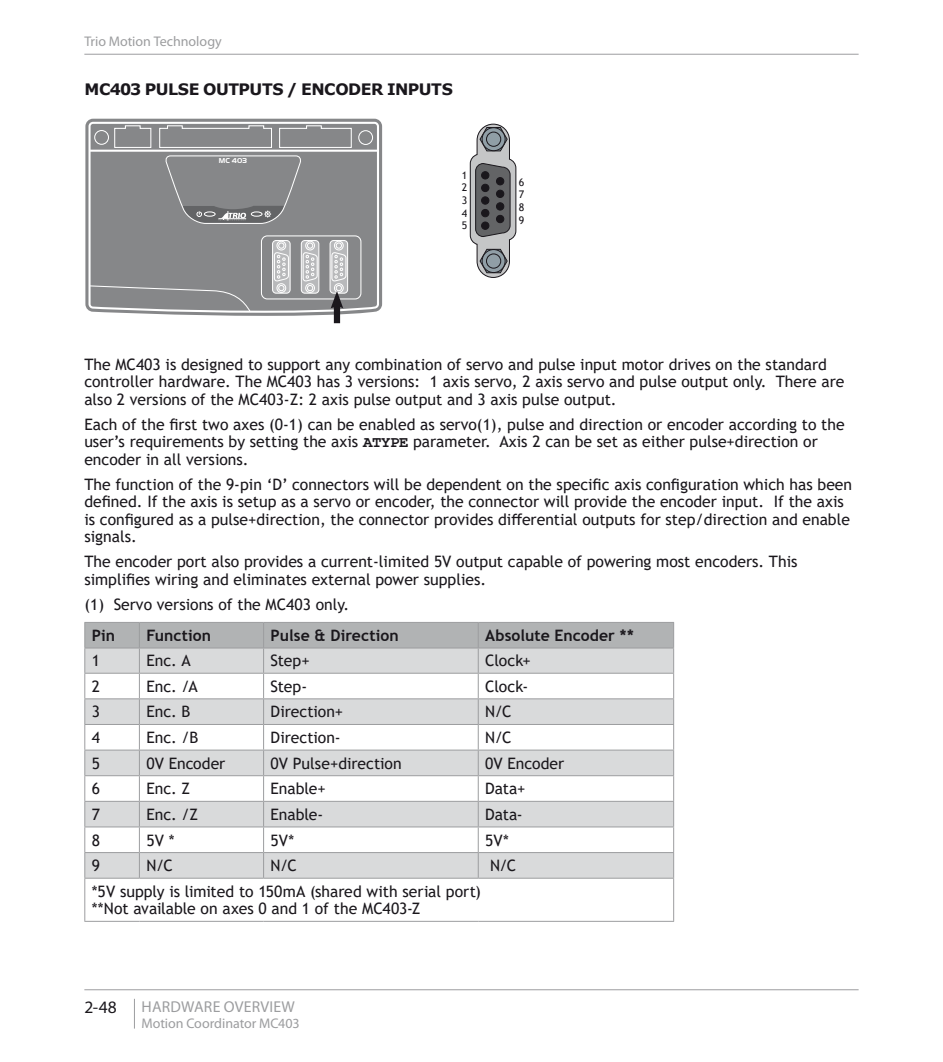
<style>
.page{position:relative;width:943px;height:1062px;background:#fff}
.page>*{position:absolute;margin:0;border:0;box-sizing:border-box;transform-origin:0 0}
.t1{font:17.5px "Myriad Pro";color:#1a171c}
.table_body{font:15.75px/17.5px "Trebuchet MS";color:#1a171c}
.table_header{font:700 15.75px "Trebuchet MS";letter-spacing:.005em;color:#1a171c}
.Heading_2{font:700 15.75px "Verdana";letter-spacing:-.03em;color:#1a171c}
.t2{font:15.75px "Myriad Pro";letter-spacing:.01em;color:#9c9d9f}
.t3{font:14px "Myriad Pro";color:#9c9d9f}
.t4{font:10.5px/12.6px "Trebuchet MS";color:#1a171c;text-align:justify}
.t5{font:700 7.35px "Handel Got D";color:#fff}
.s1{font-family:"Courier New";font-weight:700}
</style>
<div class="page">
<hr style="left:84px;top:989px;width:774px;height:1px;background:#9c9d9f">
<hr style="left:134px;top:998px;width:1px;height:30px;background:#9c9d9f">
<hr style="left:84px;top:54px;width:774px;height:1px;background:#9c9d9f">
<svg style="left:85px;top:119px;width:297px;height:197px;fill:#868789"></svg>
<svg style="left:87px;top:121px;width:293px;height:193px;background:#8c8d8f"></svg>
<svg style="left:114px;top:125px;width:38px;height:23px"></svg>
<svg style="left:278px;top:125px;width:74px;height:23px;background:#939496"></svg>
<svg style="left:159px;top:125px;width:113px;height:23px;background:#939395"></svg>
<hr style="left:90px;top:150px;width:288px;height:2px;background:#fff">
<div style="left:358px;top:130px;width:15px;height:15px;border:1px solid #fff;border-radius:50%"></div>
<div style="left:94px;top:130px;width:15px;height:15px;border:1px solid #fff;border-radius:50%"></div>
<svg style="left:88px;top:285px;width:163px;height:28px;background:#959697"></svg>
<div style="left:272px;top:240px;width:18px;height:53px;background:#b8b9bb;border-radius:4px"></div>
<div style="left:272px;top:240px;width:18px;height:54px;border:1px solid #fff;border-radius:4px"></div>
<div style="left:276px;top:283px;width:10px;height:10px;border:1px solid #fff;border-radius:50%"></div>
<div style="left:277px;top:241px;width:9px;height:9px;background:#efefef;border-radius:50%"></div>
<div style="left:276px;top:241px;width:10px;height:9px;border:1px solid #fff;border-radius:50%"></div>
<div style="left:278px;top:242px;width:6px;height:7px;border:1px solid #fff;border-radius:50%"></div>
<svg style="left:273px;top:243px;width:16px;height:48px"></svg>
<div style="left:301px;top:240px;width:18px;height:53px;background:#b8b9bb;border-radius:4px"></div>
<div style="left:301px;top:240px;width:18px;height:54px;border:1px solid #fff;border-radius:4px"></div>
<div style="left:305px;top:283px;width:10px;height:10px;border:1px solid #fff;border-radius:50%"></div>
<div style="left:305px;top:241px;width:9px;height:9px;background:#dfdfe0;border-radius:50%"></div>
<div style="left:305px;top:241px;width:10px;height:9px;border:1px solid #fff;border-radius:50%"></div>
<div style="left:307px;top:242px;width:6px;height:7px;border:1px solid #fff;border-radius:50%"></div>
<svg style="left:302px;top:243px;width:16px;height:48px"></svg>
<div style="left:330px;top:240px;width:17px;height:53px;background:#b8b9bb;border-radius:4px"></div>
<div style="left:329px;top:240px;width:19px;height:54px;border:1px solid #fff;border-radius:4px"></div>
<div style="left:334px;top:241px;width:9px;height:9px;background:#e7e8e8;border-radius:50%"></div>
<div style="left:334px;top:241px;width:10px;height:9px;border:1px solid #fff;border-radius:50%"></div>
<div style="left:335px;top:242px;width:7px;height:7px;border:1px solid #fff;border-radius:50%"></div>
<div style="left:261px;top:235px;width:100px;height:64px;border:1px solid #fff;border-radius:6px"></div>
<svg style="left:163px;top:155px;width:138px;height:69px;background:#88898b"></svg>
<div style="left:204px;top:211px;width:12px;height:6px;border:1px solid #fff;border-radius:50%"></div>
<div style="left:251px;top:211px;width:11px;height:6px;border:1px solid #fff;border-radius:50%"></div>
<hr style="left:84px;top:877px;width:55px;height:1px;background:#9c9d9f">
<hr style="left:84px;top:878px;width:1px;height:43px;background:#9c9d9f">
<hr style="left:139px;top:877px;width:124px;height:1px;background:#9c9d9f">
<hr style="left:263px;top:877px;width:215px;height:1px;background:#9c9d9f">
<hr style="left:478px;top:877px;width:196px;height:1px;background:#9c9d9f">
<hr style="left:673px;top:878px;width:1px;height:43px;background:#9c9d9f">
<hr style="left:84px;top:921px;width:55px;height:1px;background:#9c9d9f">
<hr style="left:139px;top:921px;width:124px;height:1px;background:#9c9d9f">
<hr style="left:263px;top:921px;width:215px;height:1px;background:#9c9d9f">
<hr style="left:478px;top:921px;width:196px;height:1px;background:#9c9d9f">
<svg style="left:84px;top:622px;width:590px;height:255px"></svg>
<hr style="left:263px;top:647px;width:215px;height:1px;background:#9c9d9f">
<hr style="left:478px;top:647px;width:196px;height:1px;background:#9c9d9f">
<svg style="left:469px;top:124px;width:47px;height:154px"></svg>
<svg style="left:482px;top:249px;width:23px;height:23px"></svg>
<div style="left:482px;top:249px;width:23px;height:24px;border:1px solid #1a171c;border-radius:50%"></div>
<div style="left:486px;top:254px;width:14px;height:14px;background:#909ea6;border-radius:50%"></div>
<div style="left:486px;top:254px;width:15px;height:14px;border:1px solid #1a171c;border-radius:50%"></div>
<div style="left:334px;top:304px;width:6px;height:19px;background:#1a171c"></div>
<svg style="left:330px;top:243px;width:17px;height:65px"></svg>
<p class="t3" style="left:84px;top:33px;width:139px">Trio Motion Technology</p>
<p class="Heading_2" style="left:85px;top:78px;width:370px">MC403 PULSE OUTPUTS / ENCODER INPUTS</p>
<p class="t5" style="left:219px;top:157px;width:29px">MC 403</p>
<p class="t4" style="left:462px;top:169px;width:7px">1<br>2<br>3<br>4<br>5</p>
<p class="t4" style="left:519px;top:176px;width:7px">6<br>7<br>8<br>9</p>
<p class="table_body" style="left:84px;top:355px;width:761px">The MC403 is designed to support any combination of servo and pulse input motor drives on the standard controller hardware. The MC403 has 3 versions: 1 axis servo, 2 axis servo and pulse output only. There are also 2 versions of the MC403-Z: 2 axis pulse output and 3 axis pulse output.</p>
<p class="table_body" style="left:84px;top:415px;width:761px">Each of the first two axes (0-1) can be enabled as servo(1), pulse and direction or encoder according to the user’s requirements by setting the axis <span class="s1">ATYPE</span> parameter. Axis 2 can be set as either pulse+direction or encoder in all versions.</p>
<p class="table_body" style="left:84px;top:475px;width:769px">The function of the 9-pin ‘D’ connectors will be dependent on the specific axis configuration which has been defined. If the axis is setup as a servo or encoder, the connector will provide the encoder input. If the axis is configured as a pulse+direction, the connector provides differential outputs for step/direction and enable signals.</p>
<p class="table_body" style="left:84px;top:552px;width:714px">The encoder port also provides a current-limited 5V output capable of powering most encoders. This simplifies wiring and eliminates external power supplies.</p>
<p class="table_body" style="left:84px;top:595px;width:266px">(1) Servo versions of the MC403 only.</p>
<p class="table_header" style="left:92px;top:625px;width:25px">Pin</p>
<p class="table_header" style="left:146px;top:625px;width:66px">Function</p>
<p class="table_header" style="left:270px;top:625px;width:130px">Pulse &amp; Direction</p>
<p class="table_header" style="left:485px;top:625px;width:150px">Absolute Encoder **</p>
<p class="table_body" style="left:92px;top:652px;width:10px">1</p>
<p class="table_body" style="left:146px;top:652px;width:46px">Enc. A</p>
<p class="table_body" style="left:270px;top:652px;width:41px">Step+</p>
<p class="table_body" style="left:485px;top:652px;width:47px">Clock+</p>
<p class="table_body" style="left:92px;top:677px;width:10px">2</p>
<p class="table_body" style="left:146px;top:677px;width:53px">Enc. /A</p>
<p class="table_body" style="left:270px;top:677px;width:38px">Step-</p>
<p class="table_body" style="left:485px;top:677px;width:44px">Clock-</p>
<p class="table_body" style="left:92px;top:703px;width:10px">3</p>
<p class="table_body" style="left:146px;top:703px;width:46px">Enc. B</p>
<p class="table_body" style="left:270px;top:703px;width:74px">Direction+</p>
<p class="table_body" style="left:485px;top:703px;width:28px">N/C</p>
<p class="table_body" style="left:92px;top:728px;width:10px">4</p>
<p class="table_body" style="left:146px;top:728px;width:53px">Enc. /B</p>
<p class="table_body" style="left:270px;top:728px;width:72px">Direction-</p>
<p class="table_body" style="left:485px;top:728px;width:28px">N/C</p>
<p class="table_body" style="left:92px;top:754px;width:10px">5</p>
<p class="table_body" style="left:146px;top:754px;width:80px">0V Encoder</p>
<p class="table_body" style="left:270px;top:754px;width:133px">0V Pulse+direction</p>
<p class="table_body" style="left:485px;top:754px;width:80px">0V Encoder</p>
<p class="table_body" style="left:92px;top:780px;width:10px">6</p>
<p class="table_body" style="left:146px;top:780px;width:45px">Enc. Z</p>
<p class="table_body" style="left:270px;top:780px;width:57px">Enable+</p>
<p class="table_body" style="left:485px;top:780px;width:42px">Data+</p>
<p class="table_body" style="left:92px;top:805px;width:10px">7</p>
<p class="table_body" style="left:146px;top:805px;width:53px">Enc. /Z</p>
<p class="table_body" style="left:270px;top:805px;width:54px">Enable-</p>
<p class="table_body" style="left:485px;top:805px;width:39px">Data-</p>
<p class="table_body" style="left:92px;top:831px;width:10px">8</p>
<p class="table_body" style="left:146px;top:831px;width:30px">5V *</p>
<p class="table_body" style="left:270px;top:831px;width:25px">5V*</p>
<p class="table_body" style="left:485px;top:831px;width:25px">5V*</p>
<p class="table_body" style="left:92px;top:856px;width:10px">9</p>
<p class="table_body" style="left:146px;top:856px;width:28px">N/C</p>
<p class="table_body" style="left:270px;top:856px;width:28px">N/C</p>
<p class="table_body" style="left:490px;top:856px;width:28px">N/C</p>
<p class="table_body" style="left:92px;top:882px;width:391px">*5V supply is limited to 150mA (shared with serial port)</p>
<p class="table_body" style="left:92px;top:900px;width:330px">**Not available on axes 0 and 1 of the MC403-Z</p>
<p class="t1" style="left:84px;top:996px;width:34px">2-48</p>
<p class="t2" style="left:142px;top:996px;width:155px">HARDWARE OVERVIEW</p>
<p class="t3" style="left:141px;top:1014px;width:160px">Motion Coordinator MC403</p>
</div>
